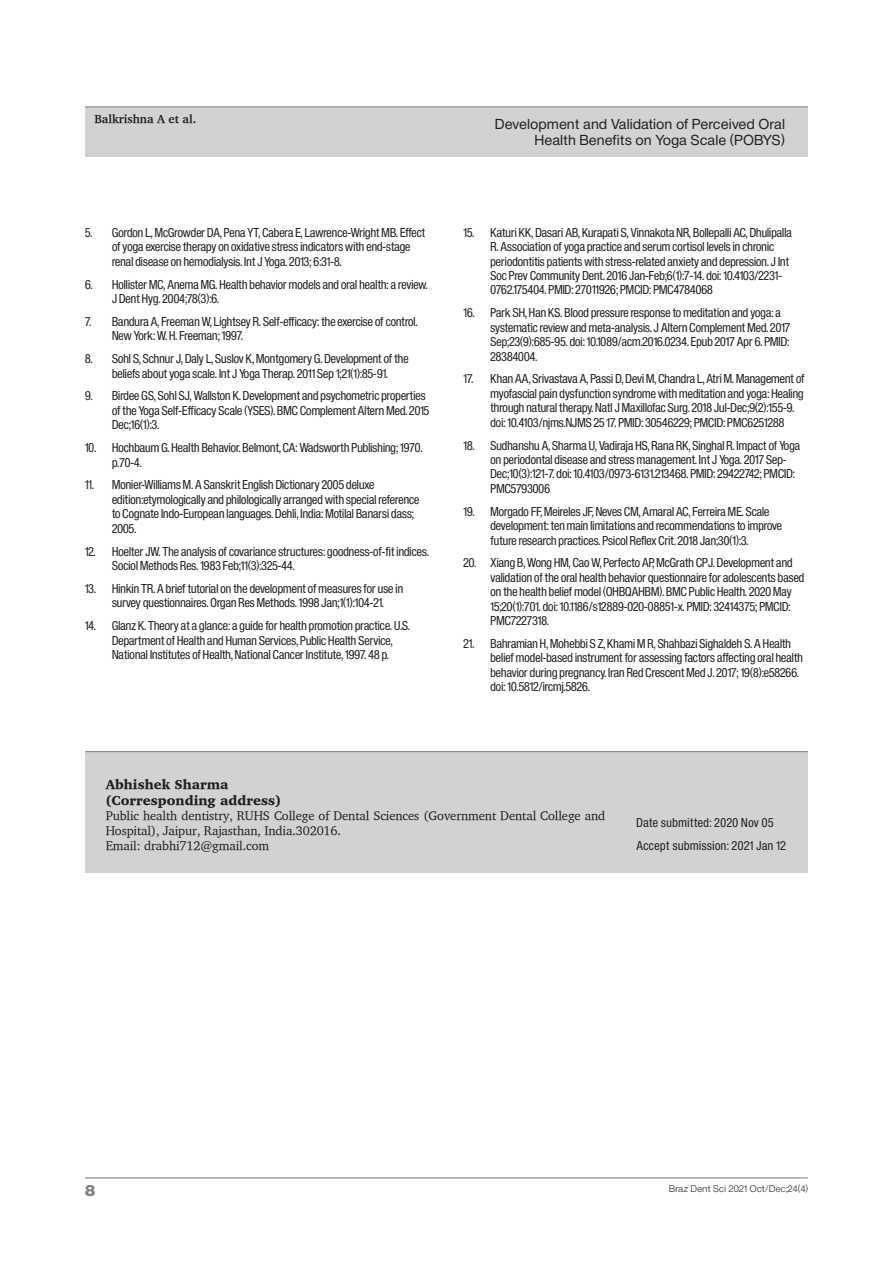
<style>
.page{position:relative;width:893px;height:1263px;background:#fff}
.page>*{position:absolute;margin:0;border:0;box-sizing:border-box;transform-origin:0 0}
.t1{font:15px "Sh Europa Nr 2 Ultra";color:#808285}
.t2{font:13.5px/16.2px "Sh Europa Nr 2";letter-spacing:.05em;color:#231f20;text-align:right}
.t3{font:900 13.5px/16.2px "Charter";color:#231f20}
.t4{font:12.75px/15px "Charter";letter-spacing:-.01em;color:#231f20}
.t5{font:12px/14.4px "Sh Europa Nr 2 Con";letter-spacing:.01em;color:#231f20}
.t6{font:12px/23px "Sh Europa Nr 2 Con";letter-spacing:.05em;color:#231f20}
.t7{font:700 12px "Charter";color:#231f20}
.t8{font:9px "Sh Europa Nr 2 Light";letter-spacing:.05em;color:#231f20}
</style>
<div class="page">
<div style="left:85px;top:107px;width:723px;height:50px;background:#d1d2d4"></div>
<hr style="left:85px;top:106px;width:723px;height:1px;background:#808285">
<hr style="left:85px;top:1177px;width:723px;height:1px;background:#808285">
<div style="left:85px;top:752px;width:723px;height:121px;background:#d1d2d4"></div>
<hr style="left:85px;top:751px;width:723px;height:1px;background:#808285">
<p class="t7" style="left:94px;top:111px;width:103px">Balkrishna A et al.</p>
<p class="t5" style="left:112px;top:225px;width:315px;text-indent:-27px">5. Gordon L, McGrowder DA, Pena YT, Cabera E, Lawrence-Wright MB. Effect of yoga exercise therapy on oxidative stress indicators with end-stage renal disease on hemodialysis. Int J Yoga. 2013; 6:31-8.</p>
<p class="t5" style="left:112px;top:277px;width:317px;text-indent:-27px">6. Hollister MC, Anema MG. Health behavior models and oral health: a review.<br>J Dent Hyg. 2004;78(3):6.</p>
<p class="t5" style="left:112px;top:314px;width:307px;text-indent:-27px">7. Bandura A, Freeman W, Lightsey R. Self-efficacy: the exercise of control.<br>New York: W. H. Freeman; 1997.</p>
<p class="t5" style="left:85px;top:352px;width:325px;text-align:center">8. Sohl S, Schnur J, Daly L, Suslov K, Montgomery G. Development of the beliefs about yoga scale. Int J Yoga Therap. 2011 Sep 1;21(1):85-91.</p>
<p class="t5" style="left:112px;top:389px;width:319px;text-indent:-27px">9. Birdee GS, Sohl SJ, Wallston K. Development and psychometric properties of the Yoga Self-Efficacy Scale (YSES). BMC Complement Altern Med. 2015<br>Dec;16(1):3.</p>
<p class="t5" style="left:112px;top:441px;width:312px;text-indent:-27px">10. Hochbaum G. Health Behavior. Belmont, CA: Wadsworth Publishing; 1970. p.70-4.</p>
<p class="t5" style="left:112px;top:478px;width:309px;text-indent:-27px">11. Monier-Williams M. A Sanskrit English Dictionary 2005 deluxe edition:etymologically and philologically arranged with special reference to Cognate Indo-European languages. Dehli, India: Motilal Banarsi dass; 2005.</p>
<p class="t5" style="left:112px;top:544px;width:318px;text-indent:-27px">12. Hoelter JW. The analysis of covariance structures: goodness-of-fit indices.<br>Sociol Methods Res. 1983 Feb;11(3):325-44.</p>
<p class="t5" style="left:112px;top:581px;width:292px;text-indent:-27px">13. Hinkin TR. A brief tutorial on the development of measures for use in survey questionnaires. Organ Res Methods. 1998 Jan;1(1):104-21.</p>
<p class="t5" style="left:112px;top:619px;width:299px;text-indent:-27px">14. Glanz K. Theory at a glance: a guide for health promotion practice. U.S.<br>Department of Health and Human Services, Public Health Service,<br>National Institutes of Health, National Cancer Institute, 1997. 48 p.</p>
<p class="t2" style="left:495px;top:116px;width:291px">Development and Validation of Perceived Oral<br>Health Benefits on Yoga Scale (POBYS)</p>
<p class="t5" style="left:490px;top:225px;width:303px;text-indent:-27px">15. Katuri KK, Dasari AB, Kurapati S, Vinnakota NR, Bollepalli AC, Dhulipalla R. Association of yoga practice and serum cortisol levels in chronic periodontitis patients with stress-related anxiety and depression. J Int Soc Prev Community Dent. 2016 Jan-Feb;6(1):7-14. doi: 10.4103/2231- 0762.175404. PMID: 27011926; PMCID: PMC4784068</p>
<p class="t5" style="left:490px;top:306px;width:301px;text-indent:-27px">16. Park SH, Han KS. Blood pressure response to meditation and yoga: a systematic review and meta-analysis. J Altern Complement Med. 2017<br>Sep;23(9):685-95. doi: 10.1089/acm.2016.0234. Epub 2017 Apr 6. PMID:<br>28384004.</p>
<p class="t5" style="left:490px;top:372px;width:316px;text-indent:-27px">17. Khan AA, Srivastava A, Passi D, Devi M, Chandra L, Atri M. Management of myofascial pain dysfunction syndrome with meditation and yoga: Healing through natural therapy. Natl J Maxillofac Surg. 2018 Jul-Dec;9(2):155-9. doi: 10.4103/njms.NJMS 25 17. PMID: 30546229; PMCID: PMC6251288</p>
<p class="t5" style="left:490px;top:438px;width:311px;text-indent:-27px">18. Sudhanshu A, Sharma U, Vadiraja HS, Rana RK, Singhal R. Impact of Yoga on periodontal disease and stress management. Int J Yoga. 2017 Sep-Dec;10(3):121-7. doi: 10.4103/0973-6131.213468. PMID: 29422742; PMCID:<br>PMC5793006</p>
<p class="t5" style="left:490px;top:504px;width:293px;text-indent:-27px">19. Morgado FF, Meireles JF, Neves CM, Amaral AC, Ferreira ME. Scale development: ten main limitations and recommendations to improve future research practices. Psicol Reflex Crit. 2018 Jan;30(1):3.</p>
<p class="t5" style="left:490px;top:556px;width:315px;text-indent:-27px">20. Xiang B, Wong HM, Cao W, Perfecto AP, McGrath CPJ. Development and validation of the oral health behavior questionnaire for adolescents based on the health belief model (OHBQAHBM). BMC Public Health. 2020 May 15;20(1):701. doi: 10.1186/s12889-020-08851-x. PMID: 32414375; PMCID:<br>PMC7227318.</p>
<p class="t5" style="left:490px;top:636px;width:314px;text-indent:-27px">21. Bahramian H, Mohebbi S Z, Khami M R, Shahbazi Sighaldeh S. A Health belief model-based instrument for assessing factors affecting oral health behavior during pregnancy. Iran Red Crescent Med J. 2017; 19(8):e58266. doi: 10.5812/ircmj.5826.</p>
<p class="t3" style="left:106px;top:775px;width:177px">Abhishek Sharma (Corresponding address)</p>
<p class="t4" style="left:106px;top:807px;width:501px">Public health dentistry, RUHS College of Dental Sciences (Government Dental College and<br>Hospital), Jaipur, Rajasthan, India.302016.<br>Email: drabhi712@gmail.com</p>
<p class="t6" style="left:636px;top:811px;width:151px">Date submitted: 2020 Nov 05<br>Accept submission: 2021 Jan 12</p>
<p class="t1" style="left:85px;top:1182px;width:12px">8</p>
<p class="t8" style="left:669px;top:1183px;width:140px">Braz Dent Sci 2021 Oct/Dec;24(4)</p>
</div>
